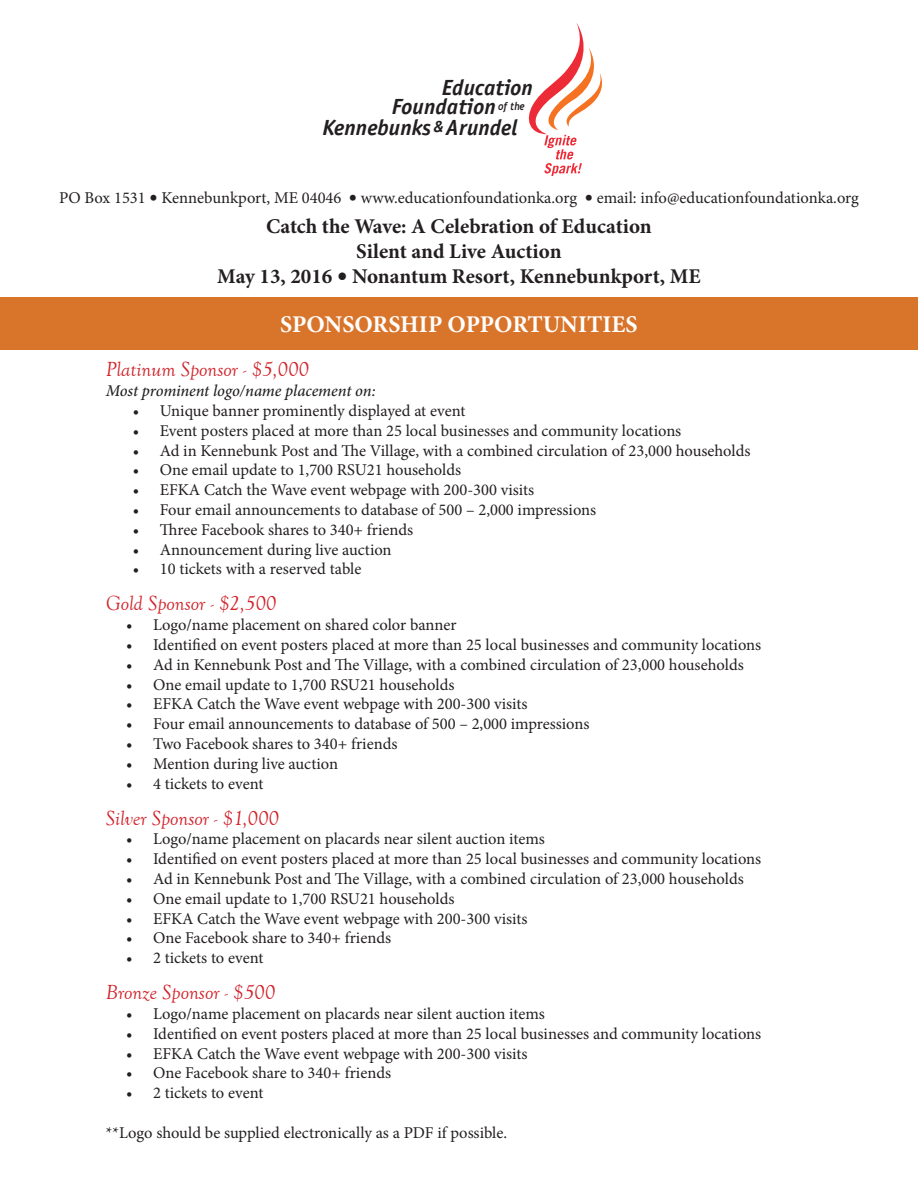
<style>
.page{position:relative;width:918px;height:1188px;background:#fff}
.page>*{position:absolute;margin:0;border:0;box-sizing:border-box;transform-origin:0 0}
.t1{font:700 24px "Minion Pro";color:#fff}
.t2{font:italic 700 22.05px "Officina Sans";color:#231f20}
.t3{font:700 21px "Minion Pro";letter-spacing:-.005em;color:#231f20}
.t4{font:italic 21px "Goudy Old Style T";color:#d1232a}
.t5{font:16.5px "Minion Pro";color:#231f20}
.t6{font:italic 500 16.5px "Minion Pro";letter-spacing:-.005em;color:#231f20}
.t7{font:italic 700 16.05px "Officina Sans";color:#231f20}
.t8{font:italic 700 10.95px "Trebuchet";color:#231f20;scale:.85 1}
.s1{font-family:"Calibri";font-weight:700}
.s2{font-family:"Calibri"}
</style>
<div class="page">
<div style="left:0;top:297px;width:918px;height:52px;background:#d9742b"></div>
<svg style="left:528px;top:23px;width:74px;height:153px"></svg>
<p class="t2" style="left:442px;top:74px;width:93px">Education</p>
<p class="t8" style="left:498px;top:100px;width:33px">of the</p>
<p class="t2" style="left:322px;top:114px;width:197px">Kennebunks Arundel</p>
<p class="t2" style="left:392px;top:93px;width:106px">Foundation</p>
<p class="t7" style="left:434px;top:117px;width:12px">&amp;</p>
<p class="t5" style="left:59px;top:187px;width:801px">PO Box 1531 <span class="s1">•</span> Kennebunkport, ME 04046 <span class="s1">•</span> www.educationfoundationka.org <span class="s1">•</span> email: info@educationfoundationka.org</p>
<p class="t3" style="left:266px;top:211px;width:387px">Catch the Wave: A Celebration of Education</p>
<p class="t3" style="left:356px;top:236px;width:207px">Silent and Live Auction</p>
<p class="t3" style="left:217px;top:261px;width:485px">May 13, 2016 <span class="s2">•</span> Nonantum Resort, Kennebunkport, ME</p>
<p class="t1" style="left:280px;top:307px;width:359px">SPONSORSHIP OPPORTUNITIES</p>
<p class="t4" style="left:106px;top:358px;width:205px">Platinum Sponsor - $5,000</p>
<p class="t6" style="left:106px;top:380px;width:271px">Most prominent logo/name placement on:</p>
<p class="t5" style="left:133px;top:400px;width:334px">• Unique banner prominently displayed at event</p>
<p class="t5" style="left:133px;top:420px;width:550px">• Event posters placed at more than 25 local businesses and community locations</p>
<p class="t5" style="left:133px;top:439px;width:619px">• Ad in Kennebunk Post and The Village, with a combined circulation of 23,000 households</p>
<p class="t5" style="left:133px;top:459px;width:330px">• One email update to 1,700 RSU21 households</p>
<p class="t5" style="left:133px;top:479px;width:403px">• EFKA Catch the Wave event webpage with 200-300 visits</p>
<p class="t5" style="left:133px;top:499px;width:465px">• Four email announcements to database of 500 – 2,000 impressions</p>
<p class="t5" style="left:133px;top:519px;width:282px">• Three Facebook shares to 340+ friends</p>
<p class="t5" style="left:133px;top:538px;width:260px">• Announcement during live auction</p>
<p class="t5" style="left:133px;top:558px;width:230px">• 10 tickets with a reserved table</p>
<p class="t4" style="left:106px;top:592px;width:172px">Gold Sponsor - $2,500</p>
<p class="t5" style="left:126px;top:614px;width:332px">• Logo/name placement on shared color banner</p>
<p class="t5" style="left:126px;top:634px;width:637px">• Identified on event posters placed at more than 25 local businesses and community locations</p>
<p class="t5" style="left:126px;top:654px;width:619px">• Ad in Kennebunk Post and The Village, with a combined circulation of 23,000 households</p>
<p class="t5" style="left:126px;top:673px;width:330px">• One email update to 1,700 RSU21 households</p>
<p class="t5" style="left:126px;top:693px;width:403px">• EFKA Catch the Wave event webpage with 200-300 visits</p>
<p class="t5" style="left:126px;top:713px;width:465px">• Four email announcements to database of 500 – 2,000 impressions</p>
<p class="t5" style="left:126px;top:733px;width:273px">• Two Facebook shares to 340+ friends</p>
<p class="t5" style="left:126px;top:753px;width:214px">• Mention during live auction</p>
<p class="t5" style="left:126px;top:772px;width:139px">• 4 tickets to event</p>
<p class="t4" style="left:106px;top:806px;width:175px">Silver Sponsor - $1,000</p>
<p class="t5" style="left:126px;top:828px;width:420px">• Logo/name placement on placards near silent auction items</p>
<p class="t5" style="left:126px;top:848px;width:637px">• Identified on event posters placed at more than 25 local businesses and community locations</p>
<p class="t5" style="left:126px;top:868px;width:619px">• Ad in Kennebunk Post and The Village, with a combined circulation of 23,000 households</p>
<p class="t5" style="left:126px;top:888px;width:330px">• One email update to 1,700 RSU21 households</p>
<p class="t5" style="left:126px;top:907px;width:403px">• EFKA Catch the Wave event webpage with 200-300 visits</p>
<p class="t5" style="left:126px;top:927px;width:267px">• One Facebook share to 340+ friends</p>
<p class="t5" style="left:126px;top:947px;width:139px">• 2 tickets to event</p>
<p class="t4" style="left:106px;top:981px;width:171px">Bronze Sponsor - $500</p>
<p class="t5" style="left:126px;top:1003px;width:420px">• Logo/name placement on placards near silent auction items</p>
<p class="t5" style="left:126px;top:1023px;width:637px">• Identified on event posters placed at more than 25 local businesses and community locations</p>
<p class="t5" style="left:126px;top:1042px;width:403px">• EFKA Catch the Wave event webpage with 200-300 visits</p>
<p class="t5" style="left:126px;top:1062px;width:267px">• One Facebook share to 340+ friends</p>
<p class="t5" style="left:126px;top:1082px;width:139px">• 2 tickets to event</p>
<p class="t5" style="left:106px;top:1122px;width:403px">**Logo should be supplied electronically as a PDF if possible.</p>
</div>
